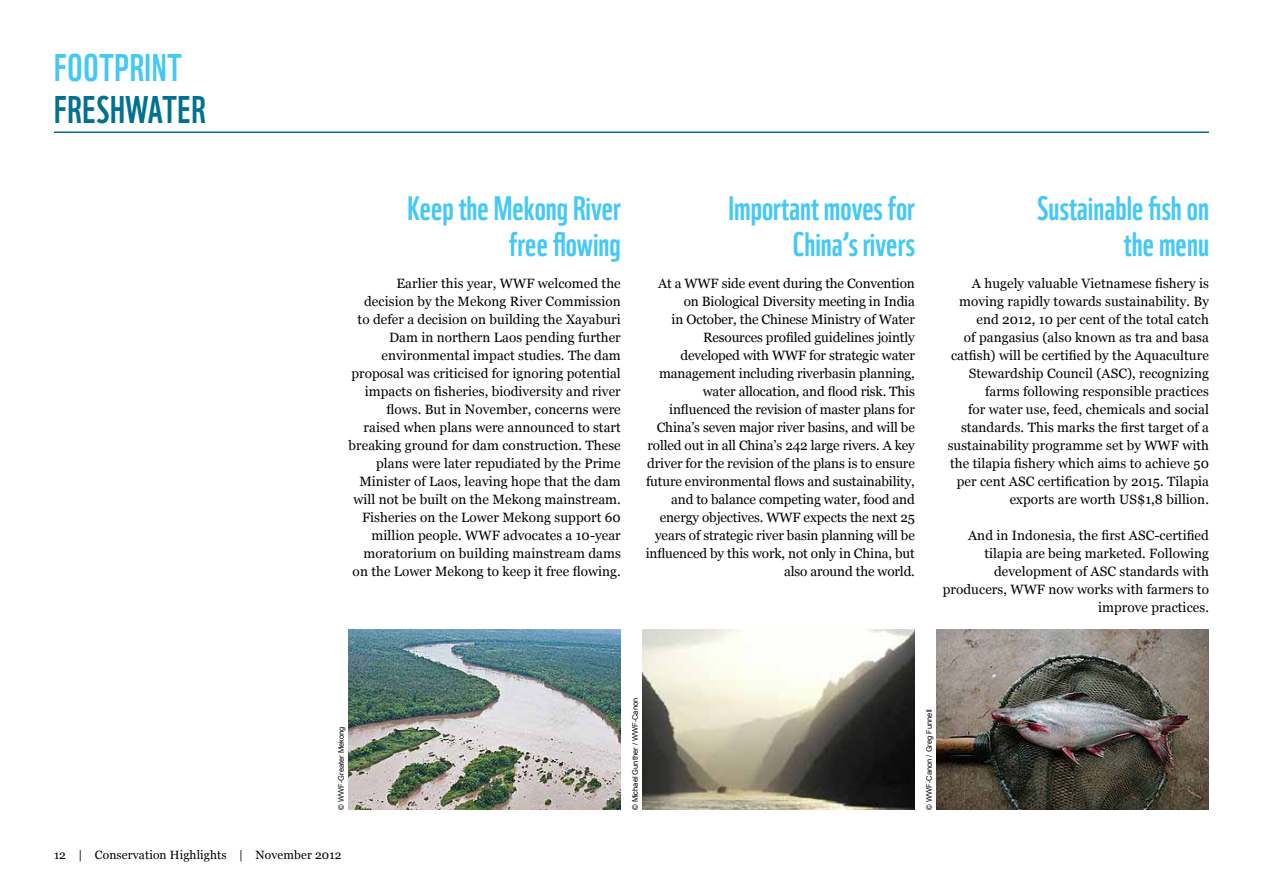
<style>
.page{position:relative;width:1263px;height:893px;background:#fff}
.page>*{position:absolute;margin:0;border:0;box-sizing:border-box;transform-origin:0 0}
.t1{font:37.5px "WWF";color:#00728f}
.t2{font:37.5px "WWF";color:#44c8f5}
.t3{font:33px/36px "WWF";color:#44c8f5;text-align:right}
.t4{font:13.5px/18px "Georgia";letter-spacing:.005em;color:#000;text-align:right}
.t5{font:12px "Georgia";letter-spacing:.01em;color:#000}
.t6{font:7.5px "Arial";color:#000}
</style>
<div class="page">
<img style="left:642px;top:630px;width:273px;height:180px">
<img style="left:348px;top:630px;width:273px;height:180px">
<hr style="left:54px;top:132px;width:1155px;height:1px;background:#00728f">
<img style="left:936px;top:629px;width:273px;height:181px">
<h1 class="t2" style="left:54px;top:38px;width:113px">footprint</h1>
<h1 class="t1" style="left:54px;top:80px;width:16px">freshwater</h1>
<h2 class="t3" style="left:407px;top:187px;width:215px">Keep the Mekong River free flowing</h2>
<h2 class="t3" style="left:728px;top:187px;width:188px">Important moves for<br>China’s rivers</h2>
<p class="t4" style="left:348px;top:275px;width:274px">Earlier this year, WWF welcomed the decision by the Mekong River Commission<br>to defer a decision on building the Xayaburi Dam in northern Laos pending further environmental impact studies. The dam proposal was criticised for ignoring potential impacts on fisheries, biodiversity and river flows. But in November, concerns were raised when plans were announced to start breaking ground for dam construction. These plans were later repudiated by the Prime Minister of Laos, leaving hope that the dam will not be built on the Mekong mainstream.<br>Fisheries on the Lower Mekong support 60 million people. WWF advocates a 10-year moratorium on building mainstream dams on the Lower Mekong to keep it free flowing.</p>
<p class="t4" style="left:646px;top:275px;width:271px">At a WWF side event during the Convention on Biological Diversity meeting in India<br>in October, the Chinese Ministry of Water Resources profiled guidelines jointly developed with WWF for strategic water management including riverbasin planning, water allocation, and flood risk. This influenced the revision of master plans for China’s seven major river basins, and will be rolled out in all China’s 242 large rivers. A key driver for the revision of the plans is to ensure future environmental flows and sustainability, and to balance competing water, food and energy objectives. WWF expects the next 25 years of strategic river basin planning will be influenced by this work, not only in China, but also around the world.</p>
<h2 class="t3" style="left:1037px;top:187px;width:174px">Sustainable fish on the menu</h2>
<p class="t4" style="left:948px;top:275px;width:263px">A hugely valuable Vietnamese fishery is moving rapidly towards sustainability. By end 2012, 10 per cent of the total catch<br>of pangasius (also known as tra and basa catfish) will be certified by the Aquaculture Stewardship Council (ASC), recognizing farms following responsible practices<br>for water use, feed, chemicals and social standards. This marks the first target of a sustainability programme set by WWF with the tilapia fishery which aims to achieve 50 per cent ASC certification by 2015. Tilapia exports are worth US$1,8 billion.</p>
<p class="t4" style="left:943px;top:527px;width:268px">And in Indonesia, the first ASC-certified tilapia are being marketed. Following development of ASC standards with producers, WWF now works with farmers to improve practices.</p>
<p class="t6" style="left:336px;top:810px;width:85px;rotate:-90deg">© WWF-Greater Mekong</p>
<p class="t5" style="left:54px;top:847px;width:289px">12 | Conservation Highlights | November 2012</p>
<p class="t6" style="left:630px;top:810px;width:114px;rotate:-90deg">© Michael Gunther / WWF-Canon</p>
<p class="t6" style="left:924px;top:810px;width:102px;rotate:-90deg">© WWF-Canon / Greg Funnell</p>
</div>
